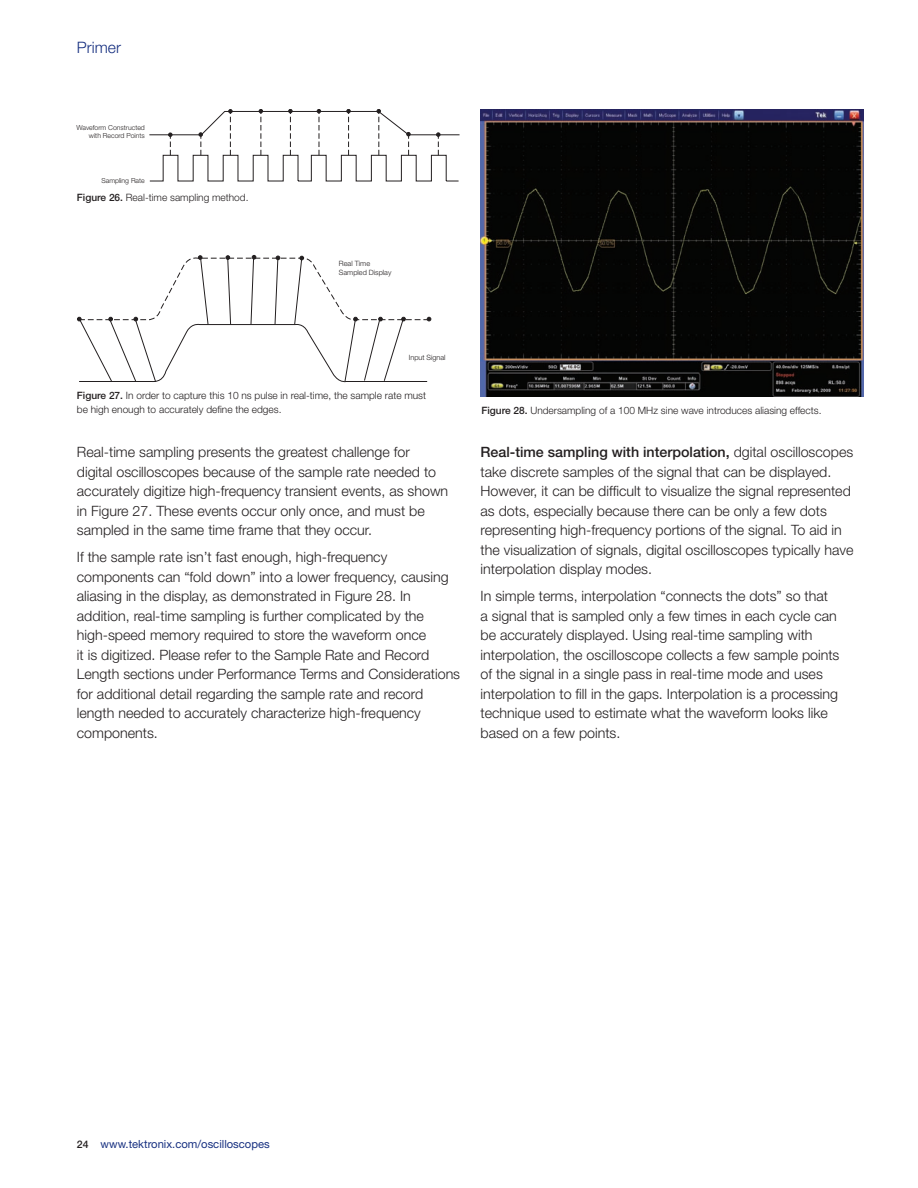
<style>
.page{position:relative;width:918px;height:1188px;background:#fff}
.page>*{position:absolute;margin:0;border:0;box-sizing:border-box;transform-origin:0 0}
.t1{font:300 15.75px "Helvetica Neue";color:#183181}
.t2{font:300 14.25px/19.5px "Helvetica Neue";color:#231f20}
.t3{font:11.25px "Helvetica Neue";color:#183181}
.t4{font:300 10.2px/13.5px "Helvetica Neue";color:#231f20}
.t5{font:300 7.35px/8.7px "Helvetica Neue";color:#231f20}
.t6{font:300 6.9px/8.2px "Helvetica Neue";color:#231f20;text-align:right}
.s1{font-weight:500}
.s2{font-weight:500;font-size:10.5px;color:#231f20}
</style>
<div class="page">
<svg style="left:149px;top:109px;width:311px;height:72px"></svg>
<img style="left:481px;top:109px;width:383px;height:288px">
<svg style="left:77px;top:255px;width:354px;height:127px"></svg>
<p class="t1" style="left:77px;top:37px;width:46px">Primer</p>
<p class="t6" style="left:76px;top:123px;width:70px">Waveform Constructed with Record Points</p>
<p class="t6" style="left:101px;top:176px;width:45px">Sampling Rate</p>
<p class="t4" style="left:77px;top:190px;width:173px"><span class="s1">Figure.26..</span>Real-time sampling method.</p>
<p class="t5" style="left:339px;top:259px;width:54px">Real Time<br>Sampled Display</p>
<p class="t5" style="left:409px;top:353px;width:38px">Input Signal</p>
<p class="t4" style="left:77px;top:389px;width:351px"><span class="s1">Figure.27..</span>In order to capture this 10 ns pulse in real-time, the sample rate must be high enough to accurately define the edges.</p>
<p class="t2" style="left:77px;top:442px;width:373px">Real-time sampling presents the greatest challenge for digital oscilloscopes because of the sample rate needed to accurately digitize high-frequency transient events, as shown in Figure 27. These events occur only once, and must be sampled in the same time frame that they occur.</p>
<p class="t2" style="left:77px;top:547px;width:385px">If the sample rate isn’t fast enough, high-frequency components can “fold down” into a lower frequency, causing aliasing in the display, as demonstrated in Figure 28. In addition, real-time sampling is further complicated by the high-speed memory required to store the waveform once<br>it is digitized. Please refer to the Sample Rate and Record Length sections under Performance Terms and Considerations for additional detail regarding the sample rate and record length needed to accurately characterize high-frequency components.</p>
<p class="t4" style="left:481px;top:403px;width:342px"><span class="s1">Figure.28..</span>Undersampling of a 100 MHz sine wave introduces aliasing effects.</p>
<p class="t2" style="left:481px;top:442px;width:374px"><span class="s1">Real-time.sampling.with.interpolation,</span> dgital oscilloscopes take discrete samples of the signal that can be displayed.<br>However, it can be difficult to visualize the signal represented as dots, especially because there can be only a few dots representing high-frequency portions of the signal. To aid in the visualization of signals, digital oscilloscopes typically have interpolation display modes.</p>
<p class="t2" style="left:481px;top:586px;width:360px">In simple terms, interpolation “connects the dots” so that<br>a signal that is sampled only a few times in each cycle can be accurately displayed. Using real-time sampling with interpolation, the oscilloscope collects a few sample points of the signal in a single pass in real-time mode and uses interpolation to fill in the gaps. Interpolation is a processing technique used to estimate what the waveform looks like based on a few points.</p>
<p class="t3" style="left:77px;top:1138px;width:194px"><span class="s2">24</span> www.tektronix.com/oscilloscopes</p>
</div>
